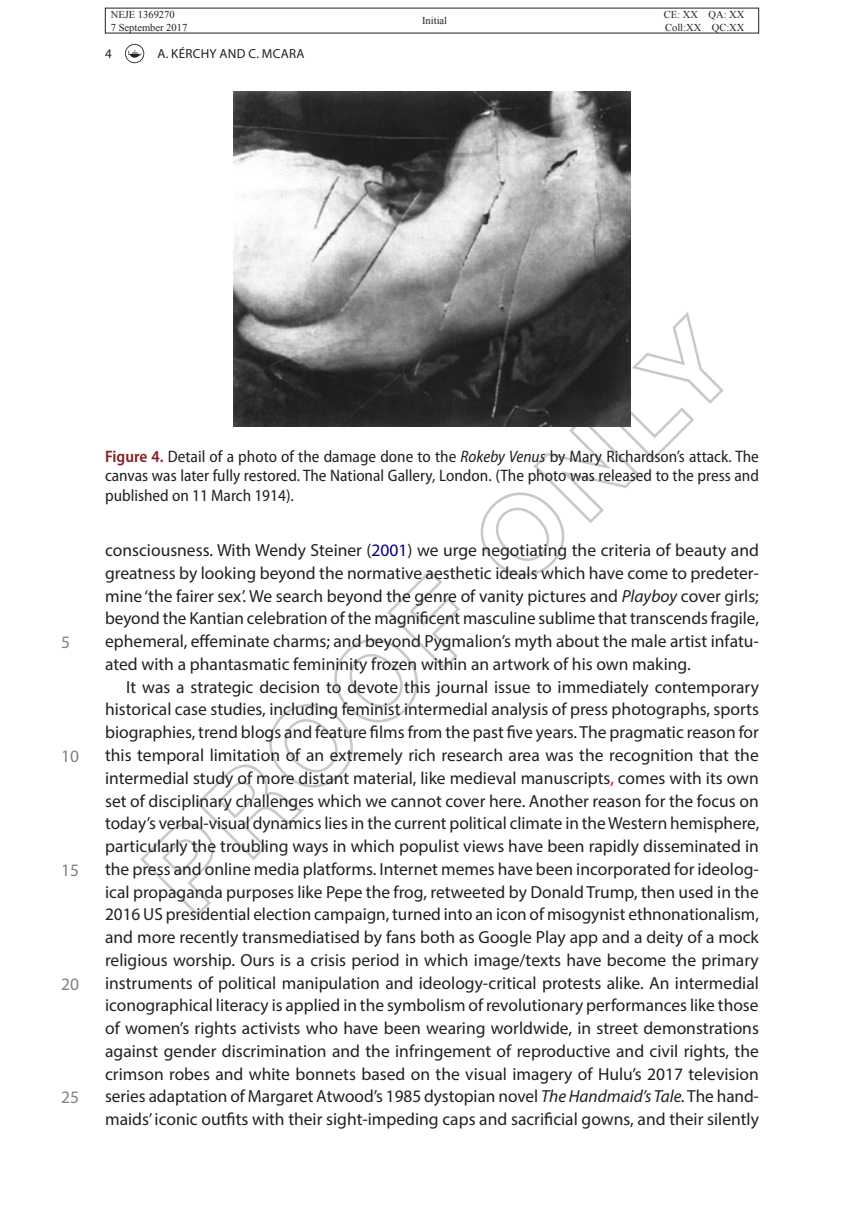
<style>
.page{position:relative;width:864px;height:1231px;background:#fff}
.page>*{position:absolute;margin:0;border:0;box-sizing:border-box;transform-origin:0 0}
.t1{font:17.5px/22.8px "Myriad Pro";color:#231f20;text-align:justify}
.t2{font:17.5px "Myriad Pro";color:#818180}
.t3{font:semi-condensed 16.62px/19.2px "Myriad Pro";color:#231f20;text-align:justify}
.t4{font:13.12px "Myriad Pro";letter-spacing:.02em;color:#231f20}
.t5{font:10.5px/12.6px "Times New Roman";color:#231f20}
.s1{font-weight:600;color:#841f27}
.s2{font-style:italic}
.s3{color:#000080}
.s4{color:#f00}
</style>
<div class="page">
<svg style="left:140px;top:570px;width:320px;height:346px"></svg>
<svg style="left:476px;top:312px;width:247px;height:265px"></svg>
<svg style="left:125px;top:44px;width:19px;height:19px"></svg>
<img style="left:233px;top:92px;width:397px;height:334px">
<p class="t5" style="left:111px;top:8px;width:78px">NEJE 1369270<br>7 September 2017</p>
<p class="t5" style="left:422px;top:14px;width:27px">Initial</p>
<p class="t5" style="left:663px;top:8px;width:82px">CE: XX QA: XX<br>Coll:XX QC:XX</p>
<p class="t4" style="left:105px;top:45px;width:8px">4</p>
<p class="t4" style="left:157px;top:45px;width:148px">A. KÉRCHY AND C. MCARA</p>
<p class="t2" style="left:61px;top:631px;width:10px">5</p>
<p class="t2" style="left:61px;top:745px;width:19px">10</p>
<p class="t2" style="left:61px;top:859px;width:19px">15</p>
<p class="t2" style="left:61px;top:972px;width:19px">20</p>
<p class="t2" style="left:61px;top:1086px;width:19px">25</p>
<p class="t3" style="left:105px;top:447px;width:655px"><span class="s1">Figure 4.</span> Detail of a photo of the damage done to the <span class="s2">Rokeby Venus</span> by Mary Richardson’s attack. The canvas was later fully restored. The National Gallery, London. (The photo was released to the press and published on 11 March 1914).</p>
<p class="t1" style="left:105px;top:538px;width:655px">consciousness. With Wendy Steiner (<span class="s3">2001</span>) we urge negotiating the criteria of beauty and greatness by looking beyond the normative aesthetic ideals which have come to predeter&shy;mine ‘the fairer sex’. We search beyond the genre of vanity pictures and <span class="s2">Playboy</span> cover girls; beyond the Kantian celebration of the magnificent masculine sublime that transcends fragile, ephemeral, effeminate charms; and beyond Pygmalion’s myth about the male artist infatu&shy;ated with a phantasmatic femininity frozen within an artwork of his own making.</p>
<p class="t1" style="left:105px;top:675px;width:655px;text-indent:21px">It was a strategic decision to devote this journal issue to immediately contemporary historical case studies, including feminist intermedial analysis of press photographs, sports biographies, trend blogs and feature films from the past five years. The pragmatic reason for this temporal limitation of an extremely rich research area was the recognition that the intermedial study of more distant material, like medieval manuscripts<span class="s4">,</span> comes with its own set of disciplinary challenges which we cannot cover here. Another reason for the focus on today’s verbal-visual dynamics lies in the current political climate in the Western hemisphere, particularly the troubling ways in which populist views have been rapidly disseminated in the press and online media platforms. Internet memes have been incorporated for ideolog&shy;ical propaganda purposes like Pepe the frog, retweeted by Donald Trump, then used in the 2016 US presidential election campaign, turned into an icon of misogynist ethnonationalism, and more recently transmediatised by fans both as Google Play app and a deity of a mock religious worship. Ours is a crisis period in which image/texts have become the primary instruments of political manipulation and ideology-critical protests alike. An intermedial iconographical literacy is applied in the symbolism of revolutionary performances like those of women’s rights activists who have been wearing worldwide, in street demonstrations against gender discrimination and the infringement of reproductive and civil rights, the crimson robes and white bonnets based on the visual imagery of Hulu’s 2017 television series adaptation of Margaret Atwood’s 1985 dystopian novel <span class="s2">The Handmaid’s Tale.</span> The hand&shy;maids’ iconic outfits with their sight-impeding caps and sacrificial gowns, and their silently</p>
</div>
